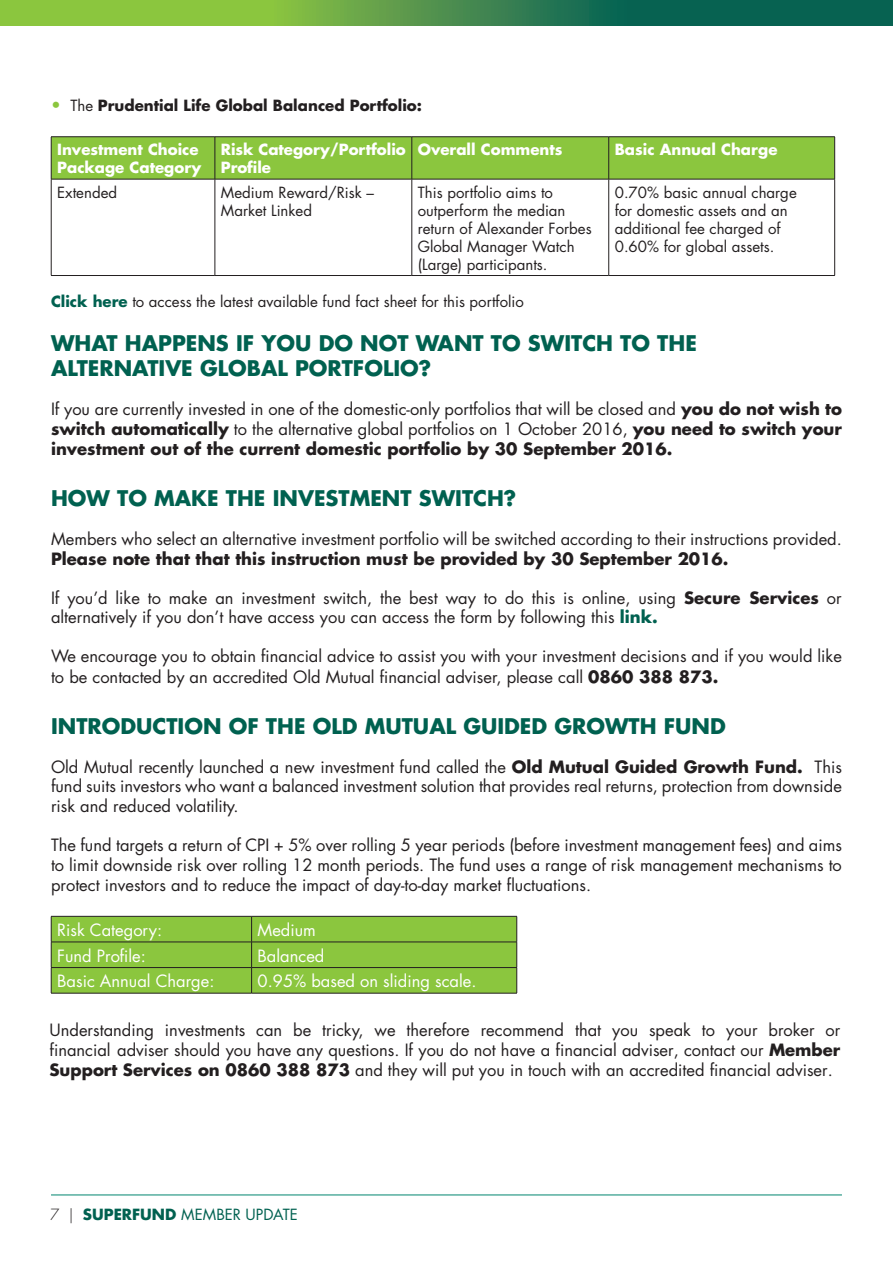
<style>
.page{position:relative;width:893px;height:1263px;background:#fff}
.page>*{position:absolute;margin:0;border:0;box-sizing:border-box;transform-origin:0 0}
.text{font:700 21px/25.2px "Futura Std";color:#006150}
.text-2{font:16.5px/19.6px "Futura Std";color:#231f20;text-align:justify}
.text-3{font:16.5px "Futura Std";color:#fff}
.text-4{font:15px/18px "Futura Std";color:#231f20}
.text-5{font:700 15px/18px "Futura Std";color:#fff}
.text-6{font:700 15px "Futura Std";color:#231f20}
.t1{font:15px "Futura Std";color:#006150}
.s1{font-weight:400;font-size:16.5px;color:#8bc63e}
.s2{font-weight:400}
.s3{font-weight:700;color:#006150}
.s4{font-weight:700}
.s5{font-weight:300;color:#231f20}
</style>
<div class="page">
<svg style="left:0;top:0;width:893px;height:26px;background:#4a9249"></svg>
<hr style="left:51px;top:1194px;width:791px;height:1px;background:#00856f">
<div style="left:52px;top:137px;width:782px;height:42px;background:#8bc63e"></div>
<hr style="left:51px;top:136px;width:164px;height:1px;background:#231f20">
<hr style="left:51px;top:137px;width:1px;height:42px;background:#231f20">
<hr style="left:215px;top:136px;width:197px;height:1px;background:#231f20">
<hr style="left:215px;top:137px;width:1px;height:42px;background:#231f20">
<hr style="left:412px;top:136px;width:197px;height:1px;background:#231f20">
<hr style="left:412px;top:137px;width:1px;height:42px;background:#231f20">
<hr style="left:609px;top:136px;width:226px;height:1px;background:#231f20">
<hr style="left:608px;top:137px;width:1px;height:42px;background:#231f20">
<hr style="left:834px;top:137px;width:1px;height:42px;background:#231f20">
<hr style="left:51px;top:179px;width:164px;height:1px;background:#231f20">
<hr style="left:51px;top:179px;width:1px;height:96px;background:#231f20">
<hr style="left:215px;top:179px;width:197px;height:1px;background:#231f20">
<hr style="left:215px;top:179px;width:1px;height:96px;background:#231f20">
<hr style="left:412px;top:179px;width:197px;height:1px;background:#231f20">
<hr style="left:412px;top:179px;width:1px;height:96px;background:#231f20">
<hr style="left:609px;top:179px;width:226px;height:1px;background:#231f20">
<hr style="left:608px;top:179px;width:1px;height:96px;background:#231f20">
<hr style="left:834px;top:179px;width:1px;height:96px;background:#231f20">
<hr style="left:51px;top:275px;width:164px;height:1px;background:#231f20">
<hr style="left:215px;top:275px;width:197px;height:1px;background:#231f20">
<hr style="left:412px;top:275px;width:197px;height:1px;background:#231f20">
<hr style="left:609px;top:275px;width:226px;height:1px;background:#231f20">
<svg style="left:51px;top:916px;width:466px;height:77px;background:#86be3c"></svg>
<hr style="left:51px;top:993px;width:201px;height:1px;background:#231f20">
<hr style="left:252px;top:993px;width:265px;height:1px;background:#231f20">
<p class="text-6" style="left:51px;top:96px;width:372px"><span class="s1">•</span> <span class="s2">The</span> Prudential Life Global Balanced Portfolio:</p>
<p class="text-5" style="left:57px;top:140px;width:146px">Investment Choice<br>Package Category</p>
<p class="text-5" style="left:221px;top:140px;width:186px">Risk Category/Portfolio<br>Profile</p>
<p class="text-5" style="left:418px;top:140px;width:146px">Overall Comments</p>
<p class="text-5" style="left:615px;top:140px;width:164px">Basic Annual Charge</p>
<p class="text-4" style="left:57px;top:183px;width:61px">Extended</p>
<p class="text-4" style="left:221px;top:183px;width:155px">Medium Reward/Risk –<br>Market Linked</p>
<p class="text-4" style="left:418px;top:183px;width:175px">This portfolio aims to outperform the median return of Alexander Forbes<br>Global Manager Watch (Large) participants.</p>
<p class="text-4" style="left:615px;top:183px;width:183px">0.70% basic annual charge for domestic assets and an additional fee charged of<br>0.60% for global assets.</p>
<p class="text-4" style="left:51px;top:292px;width:474px"><span class="s3">Click here</span> to access the latest available fund fact sheet for this portfolio</p>
<p class="text" style="left:51px;top:330px;width:647px">WHAT HAPPENS IF YOU DO NOT WANT TO SWITCH TO THE<br>ALTERNATIVE GLOBAL PORTFOLIO?</p>
<p class="text-2" style="left:51px;top:400px;width:792px">If you are currently invested in one of the domestic-only portfolios that will be closed and <span class="s4">you do not wish to switch automatically</span> to the alternative global portfolios on 1 October 2016, <span class="s4">you need to switch your investment out of the current domestic portfolio by 30 September 2016.</span></p>
<p class="text" style="left:51px;top:485px;width:467px">HOW TO MAKE THE INVESTMENT SWITCH?</p>
<p class="text-2" style="left:51px;top:529px;width:792px">Members who select an alternative investment portfolio will be switched according to their instructions provided.<br><span class="s4">Please note that that this instruction must be provided by 30 September 2016.</span></p>
<p class="text-2" style="left:51px;top:588px;width:792px">If you’d like to make an investment switch, the best way to do this is online, using <span class="s4">Secure Services</span> or alternatively if you don’t have access you can access the form by following this <span class="s3">link.</span></p>
<p class="text-2" style="left:51px;top:646px;width:792px;line-height:20.2px">We encourage you to obtain financial advice to assist you with your investment decisions and if you would like to be contacted by an accredited Old Mutual financial adviser, please call <span class="s4">0860 388 873.</span></p>
<p class="text" style="left:51px;top:713px;width:676px">INTRODUCTION OF THE OLD MUTUAL GUIDED GROWTH FUND</p>
<p class="text-2" style="left:51px;top:757px;width:792px">Old Mutual recently launched a new investment fund called the <span class="s4">Old Mutual Guided Growth Fund.</span> This fund suits investors who want a balanced investment solution that provides real returns, protection from downside risk and reduced volatility.</p>
<p class="text-2" style="left:51px;top:835px;width:792px">The fund targets a return of CPI + 5% over rolling 5 year periods (before investment management fees) and aims to limit downside risk over rolling 12 month periods. The fund uses a range of risk management mechanisms to protect investors and to reduce the impact of day-to-day market fluctuations.</p>
<p class="text-3" style="left:57px;top:919px;width:106px">Risk Category:</p>
<p class="text-3" style="left:258px;top:919px;width:60px">Medium</p>
<p class="text-3" style="left:57px;top:945px;width:90px">Fund Profile:</p>
<p class="text-3" style="left:258px;top:945px;width:68px">Balanced</p>
<p class="text-3" style="left:57px;top:970px;width:159px">Basic Annual Charge:</p>
<p class="text-3" style="left:258px;top:970px;width:220px">0.95% based on sliding scale.</p>
<p class="text-2" style="left:49px;top:1020px;width:792px">Understanding investments can be tricky, we therefore recommend that you speak to your broker or financial adviser should you have any questions. If you do not have a financial adviser, contact our <span class="s4">Member Support Services on 0860 388 873</span> and they will put you in touch with an accredited financial adviser.</p>
<p class="t1" style="left:50px;top:1205px;width:249px"><span class="s5">7 |</span> <span class="s4">SUPERFUND</span> MEMBER UPDATE</p>
</div>
